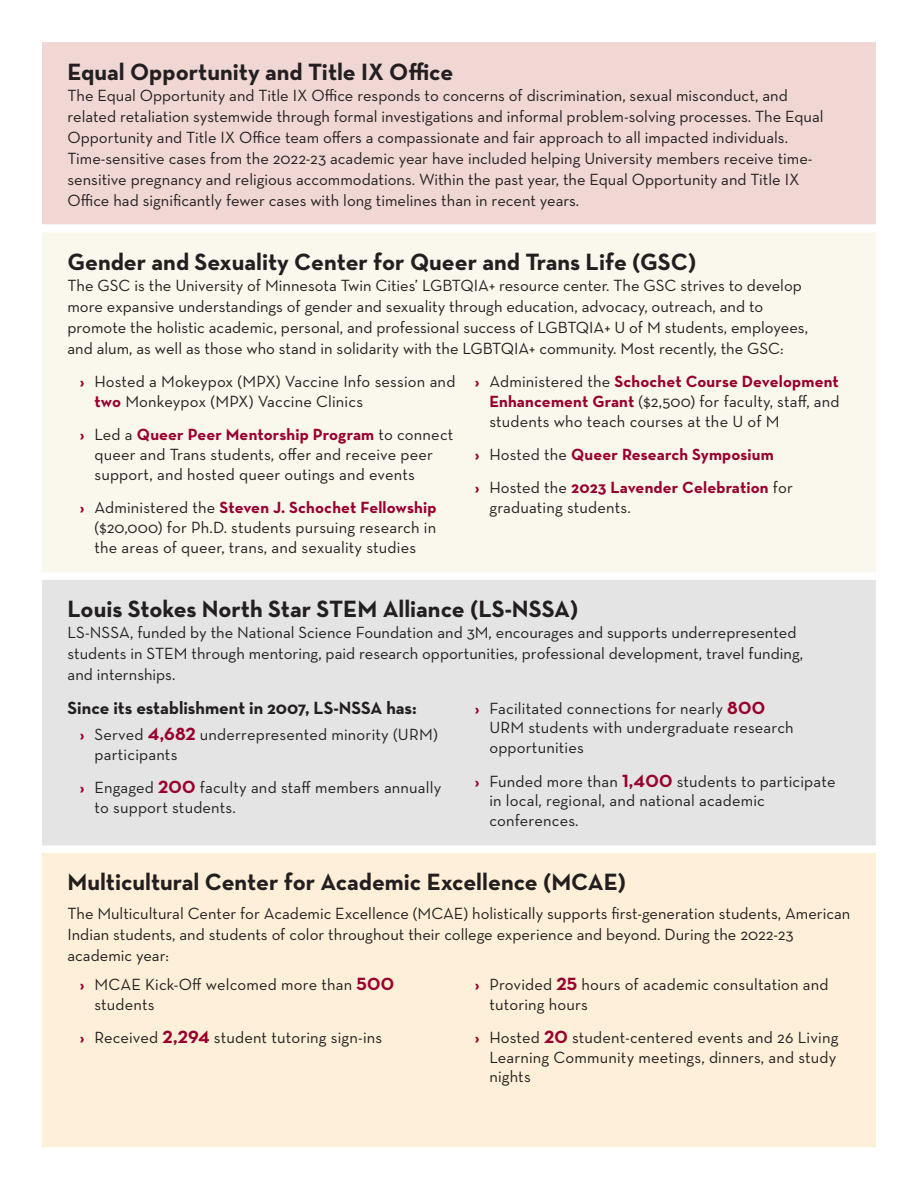
<style>
.page{position:relative;width:918px;height:1188px;background:#fff}
.page>*{position:absolute;margin:0;border:0;box-sizing:border-box;transform-origin:0 0}
.t1{font:700 24px "Neutraface Text";color:#231f20}
.Small_Title{font:700 18px "Neutraface Text";color:#231f20}
.Body{font:16.5px/19.8px "Neutraface Text";color:#231f20}
.t2{font:700 16.5px "Neutraface Text";letter-spacing:.01em;color:#98012d}
.s1{font-weight:700;color:#98012d}
.s2{font-weight:400;color:#231f20}
.s3{font-weight:700;font-size:18px;color:#98012d}
</style>
<div class="page">
<div style="left:42px;top:233px;width:834px;height:339px;background:#faf7ed"></div>
<div style="left:42px;top:580px;width:834px;height:266px;background:#e4e4e4"></div>
<div style="left:42px;top:853px;width:834px;height:294px;background:#fef0d8"></div>
<div style="left:42px;top:42px;width:834px;height:183px;background:#f0d7d4"></div>
<p class="t1" style="left:68px;top:56px;width:387px">Equal Opportunity and Title IX Office</p>
<p class="Body" style="left:68px;top:84px;width:758px;line-height:21px">The Equal Opportunity and Title IX Office responds to concerns of discrimination, sexual misconduct, and related retaliation systemwide through formal investigations and informal problem-solving processes. The Equal Opportunity and Title IX Office team offers a compassionate and fair approach to all impacted individuals.<br>Time-sensitive cases from the 2022-23 academic year have included helping University members receive time&shy;sensitive pregnancy and religious accommodations. Within the past year, the Equal Opportunity and Title IX Office had significantly fewer cases with long timelines than in recent years.</p>
<p class="t1" style="left:68px;top:246px;width:630px">Gender and Sexuality Center for Queer and Trans Life (GSC)</p>
<p class="Body" style="left:68px;top:275px;width:742px;line-height:21px">The GSC is the University of Minnesota Twin Cities’ LGBTQIA+ resource center. The GSC strives to develop more expansive understandings of gender and sexuality through education, advocacy, outreach, and to promote the holistic academic, personal, and professional success of LGBTQIA+ U of M students, employees, and alum, as well as those who stand in solidarity with the LGBTQIA+ community. Most recently, the GSC:</p>
<p class="Body" style="left:94px;top:372px;width:362px;text-indent:-15px"><span class="s1">›</span> Hosted a Mokeypox (MPX) Vaccine Info session and <span class="s1">two</span> Monkeypox (MPX) Vaccine Clinics</p>
<p class="Body" style="left:94px;top:425px;width:361px;text-indent:-15px"><span class="s1">›</span> Led a <span class="s1">Queer Peer Mentorship Program</span> to connect queer and Trans students, offer and receive peer support, and hosted queer outings and events</p>
<p class="Body" style="left:94px;top:498px;width:343px;text-align:justify;text-indent:-15px"><span class="s1">›</span> Administered the <span class="s1">Steven J. Schochet Fellowship </span>($20,000) for Ph.D. students pursuing research in the areas of queer, trans, and sexuality studies</p>
<p class="Body" style="left:489px;top:372px;width:352px;text-align:justify;text-indent:-15px"><span class="s1">›</span> Administered the <span class="s1">Schochet Course Development Enhancement Grant</span> ($2,500) for faculty, staff, and students who teach courses at the U of M</p>
<p class="t2" style="left:475px;top:444px;width:301px">› <span class="s2">Hosted the</span> Queer Research Symposium</p>
<p class="Body" style="left:489px;top:478px;width:305px;text-indent:-15px"><span class="s1">›</span> Hosted the <span class="s1">2023 Lavender Celebration</span> for graduating students.</p>
<p class="t1" style="left:68px;top:594px;width:512px">Louis Stokes North Star STEM Alliance (LS-NSSA)</p>
<p class="Body" style="left:68px;top:622px;width:737px;line-height:21px">LS-NSSA, funded by the National Science Foundation and 3M, encourages and supports underrepresented students in STEM through mentoring, paid research opportunities, professional development, travel funding, and internships.</p>
<p class="Small_Title" style="left:68px;top:696px;width:351px">Since its establishment in 2007, LS-NSSA has:</p>
<p class="Body" style="left:95px;top:724px;width:345px;text-indent:-15px"><span class="s1">›</span> Served <span class="s3">4,682</span> underrepresented minority (URM) participants</p>
<p class="Body" style="left:95px;top:778px;width:348px;text-indent:-15px"><span class="s1">›</span> Engaged <span class="s3">200</span> faculty and staff members annually to support students.</p>
<p class="Body" style="left:489px;top:698px;width:306px;text-indent:-15px"><span class="s1">›</span> Facilitated connections for nearly <span class="s3">800<br></span>URM students with undergraduate research opportunities</p>
<p class="Body" style="left:489px;top:771px;width:348px;text-indent:-15px"><span class="s1">›</span> Funded more than <span class="s3">1,400</span> students to participate in local, regional, and national academic conferences.</p>
<p class="t1" style="left:68px;top:867px;width:560px">Multicultural Center for Academic Excellence (MCAE)</p>
<p class="Body" style="left:68px;top:903px;width:785px;line-height:21px">The Multicultural Center for Academic Excellence (MCAE) holistically supports first-generation students, American<br>Indian students, and students of color throughout their college experience and beyond. During the 2022-23 academic year:</p>
<p class="Body" style="left:94px;top:974px;width:301px;text-indent:-15px"><span class="s1">›</span> MCAE Kick-Off welcomed more than <span class="s3">500 </span>students</p>
<p class="Body" style="left:80px;top:1027px;width:304px"><span class="s1">›</span> Received <span class="s3">2,294</span> student tutoring sign-ins</p>
<p class="Body" style="left:489px;top:974px;width:341px;text-indent:-15px"><span class="s1">›</span> Provided <span class="s3">25</span> hours of academic consultation and tutoring hours</p>
<p class="Body" style="left:489px;top:1027px;width:351px;text-align:justify;text-indent:-15px"><span class="s1">›</span> Hosted <span class="s3">20</span> student-centered events and 26 Living Learning Community meetings, dinners, and study nights</p>
</div>
